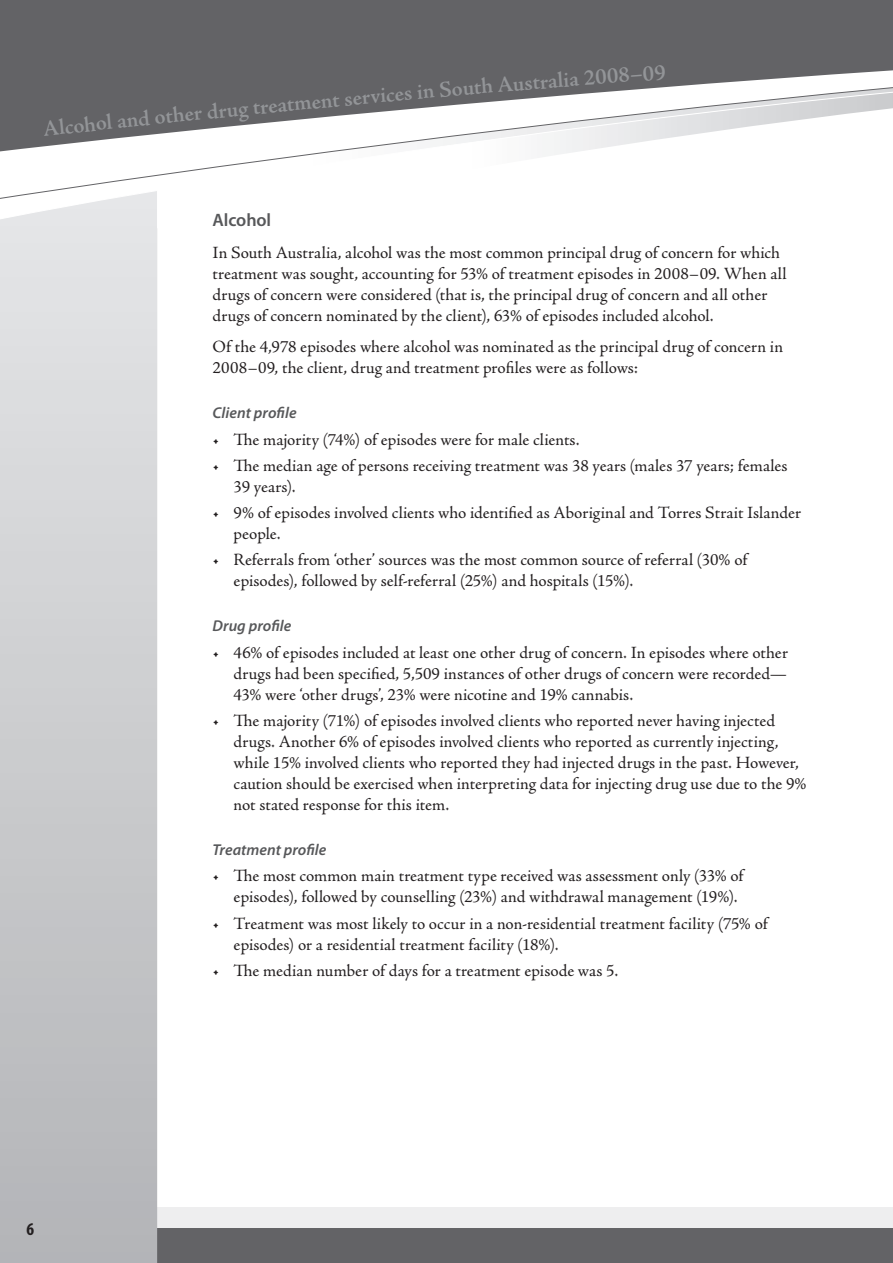
<style>
.page{position:relative;width:893px;height:1263px;background:#fff}
.page>*{position:absolute;margin:0;border:0;box-sizing:border-box;transform-origin:0 0}
.t1{font:600 22.5px "Adobe Jenson Pro";color:#939598}
.t2{font:600 18px "Myriad Pro";letter-spacing:-.005em;color:#57585a}
.t3{font:700 condensed 18px "Myriad Pro";color:#231f20}
.t4{font:17.25px/21px "Adobe Jenson Pro";color:#231f20}
.t5{font:italic 600 15.75px "Myriad Pro";color:#57585a}
</style>
<div class="page">
<div style="left:157px;top:1207px;width:736px;height:22px;background:#eeeeef"></div>
<div style="left:157px;top:1229px;width:736px;height:34px;background:#636366"></div>
<svg style="left:0;top:224px;width:157px;height:1039px;background:#cbccce"></svg>
<div style="left:0;top:0;width:893px;height:87px;background:#636366"></div>
<svg style="left:0;top:203px;width:157px;height:21px"></svg>
<svg style="left:0;top:87px;width:892px;height:116px"></svg>
<svg style="left:892px;top:59px;width:1px;height:50px"></svg>
<h1 class="t1" style="left:276px;top:92px;width:316px;rotate:-5deg">AAA AAAAAAAAAAAAAAAAA AAAAAA AAAAAAAAA</h1>
<h1 class="t1" style="left:583px;top:65px;width:84px;rotate:-4deg">AAAAAAA</h1>
<h1 class="t1" style="left:42px;top:116px;width:239px;rotate:-6deg">A AAAAAAAAAAAAAAAAAAAAA AAA</h1>
<p class="t2" style="left:213px;top:209px;width:60px">Alcohol</p>
<p class="t4" style="left:213px;top:242px;width:575px">In South Australia, alcohol was the most common principal drug of concern for which treatment was sought, accounting for 53% of treatment episodes in 2008–09. When all drugs of concern were considered (that is, the principal drug of concern and all other drugs of concern nominated by the client), 63% of episodes included alcohol.</p>
<p class="t4" style="left:213px;top:336px;width:572px">Of the 4,978 episodes where alcohol was nominated as the principal drug of concern in<br>2008–09, the client, drug and treatment profiles were as follows:</p>
<p class="t5" style="left:213px;top:403px;width:85px">Client profile</p>
<p class="t4" style="left:213px;top:429px;width:368px">• The majority (74%) of episodes were for male clients.</p>
<p class="t4" style="left:234px;top:455px;width:556px;text-indent:-21px">• The median age of persons receiving treatment was 38 years (males 37 years; females<br>39 years).</p>
<p class="t4" style="left:234px;top:502px;width:569px;text-indent:-21px">• 9% of episodes involved clients who identified as Aboriginal and Torres Strait Islander people.</p>
<p class="t4" style="left:234px;top:550px;width:515px;text-indent:-21px">• Referrals from ‘other’ sources was the most common source of referral (30% of episodes), followed by self-referral (25%) and hospitals (15%).</p>
<p class="t5" style="left:213px;top:616px;width:80px">Drug profile</p>
<p class="t4" style="left:234px;top:642px;width:556px;text-align:justify;text-indent:-21px">• 46% of episodes included at least one other drug of concern. In episodes where other drugs had been specified, 5,509 instances of other drugs of concern were recorded— 43% were ‘other drugs’, 23% were nicotine and 19% cannabis.</p>
<p class="t4" style="left:234px;top:710px;width:574px;text-indent:-21px">• The majority (71%) of episodes involved clients who reported never having injected drugs. Another 6% of episodes involved clients who reported as currently injecting, while 15% involved clients who reported they had injected drugs in the past. However, caution should be exercised when interpreting data for injecting drug use due to the 9% not stated response for this item.</p>
<p class="t5" style="left:213px;top:840px;width:115px">Treatment profile</p>
<p class="t4" style="left:234px;top:866px;width:511px;text-indent:-21px">• The most common main treatment type received was assessment only (33% of episodes), followed by counselling (23%) and withdrawal management (19%).</p>
<p class="t4" style="left:234px;top:913px;width:536px;text-indent:-21px">• Treatment was most likely to occur in a non-residential treatment facility (75% of episodes) or a residential treatment facility (18%).</p>
<p class="t4" style="left:213px;top:960px;width:407px">• The median number of days for a treatment episode was 5.</p>
<p class="t3" style="left:26px;top:1218px;width:9px">6</p>
</div>
